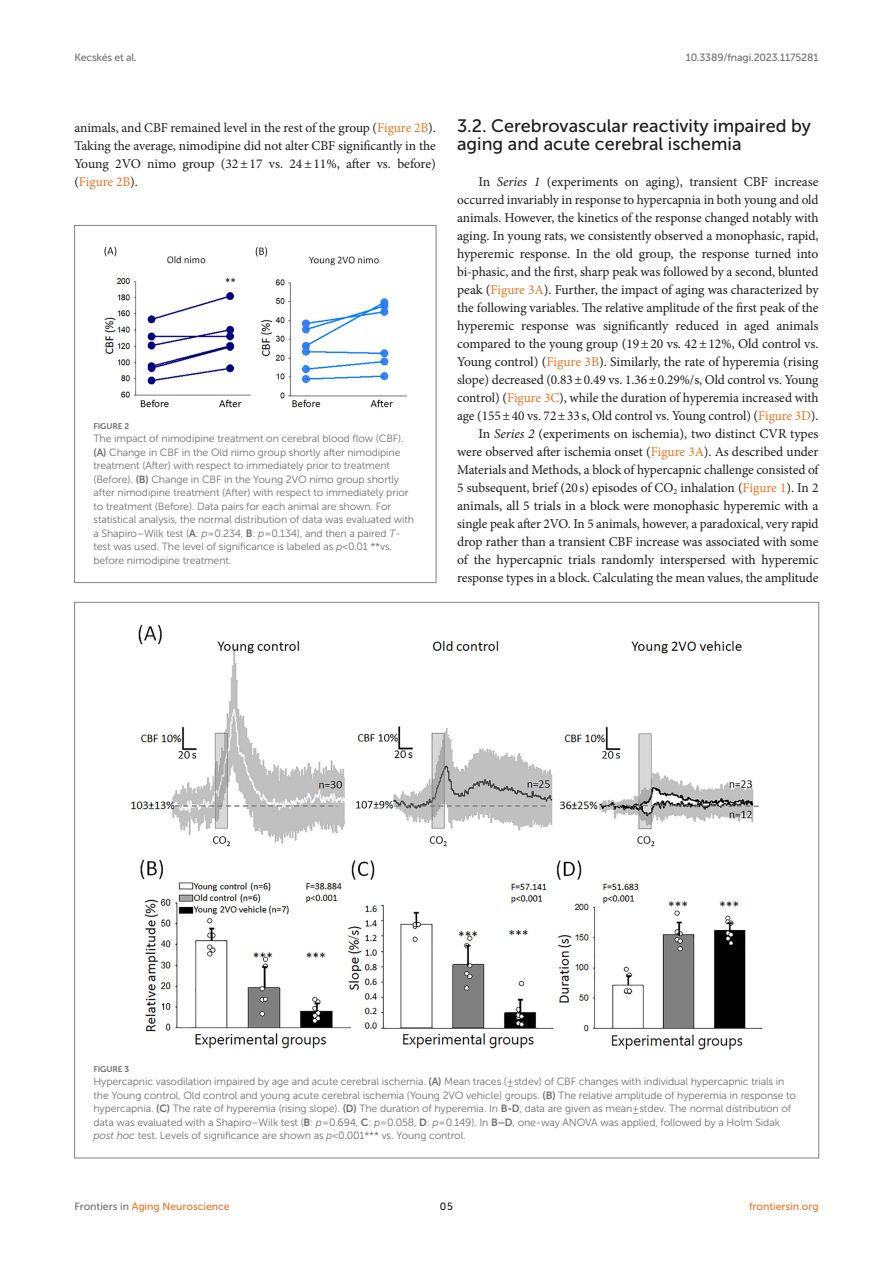
<style>
.page{position:relative;width:893px;height:1263px;background:#fff}
.page>*{position:absolute;margin:0;border:0;box-sizing:border-box;transform-origin:0 0}
.HEAD_2{font:18px/18px "Museo Sans 500";color:#1b1c1b}
.TEXT_FLUSH{font:13.5px/18px "Minion Pro";letter-spacing:-.005em;color:#1b1c1b;text-align:justify}
.TEXT{font:13.5px/18px "Minion Pro";letter-spacing:-.005em;color:#1b1c1b;text-align:justify}
.FIG_LEG{font:10.5px/13.5px "Museo Sans 300";letter-spacing:-.01em;color:#706f70}
.t1{font:10.5px "Museo Sans 500";color:#e87626}
.t2{font:10.5px "Museo Sans 500";letter-spacing:-.015em;color:#706f70}
.t3{font:10.5px "Museo Sans 500";color:#1b1c1b}
.FIG_HD{font:8.25px "Museo Sans 700";letter-spacing:-.01em;color:#706f70}
.s1{color:#e87626}
.s2{font-style:italic}
.s3{font-family:"Museo Sans 700"}
.s4{color:#706f70}
</style>
<div class="page">
<img style="left:104px;top:246px;width:303px;height:162px">
<div style="left:74px;top:225px;width:362px;height:358px;border:1px solid #808285"></div>
<img style="left:131px;top:624px;width:632px;height:426px">
<p class="t2" style="left:74px;top:51px;width:64px">Kecskés et al.</p>
<p class="t2" style="left:686px;top:51px;width:134px">10.3389/fnagi.2023.1175281</p>
<p class="TEXT" style="left:74px;top:119px;width:363px">animals, and CBF remained level in the rest of the group (<span class="s1">Figure 2B</span>).<br>Taking the average, nimodipine did not alter CBF significantly in the Young 2VO nimo group (32±17 vs. 24±11%, after vs. before) (<span class="s1">Figure 2B</span>).</p>
<p class="HEAD_2" style="left:457px;top:117px;width:355px">3.2. Cerebrovascular reactivity impaired by aging and acute cerebral ischemia</p>
<p class="TEXT_FLUSH" style="left:457px;top:173px;width:363px;text-indent:21px">In <span class="s2">Series 1</span> (experiments on aging), transient CBF increase occurred invariably in response to hypercapnia in both young and old animals. However, the kinetics of the response changed notably with aging. In young rats, we consistently observed a monophasic, rapid, hyperemic response. In the old group, the response turned into bi-phasic, and the first, sharp peak was followed by a second, blunted peak (<span class="s1">Figure 3A</span>). Further, the impact of aging was characterized by the following variables. The relative amplitude of the first peak of the hyperemic response was significantly reduced in aged animals compared to the young group (19±20 vs. 42±12%, Old control vs.<br>Young control) (<span class="s1">Figure 3B</span>). Similarly, the rate of hyperemia (rising slope) decreased (0.83±0.49 vs. 1.36±0.29%/s, Old control vs. Young control) (<span class="s1">Figure 3C</span>), while the duration of hyperemia increased with age (155±40 vs. 72±33s, Old control vs. Young control) (<span class="s1">Figure 3D</span>).</p>
<p class="TEXT" style="left:457px;top:425px;width:363px;text-indent:21px">In <span class="s2">Series 2</span> (experiments on ischemia), two distinct CVR types were observed after ischemia onset (<span class="s1">Figure 3A</span>). As described under Materials and Methods, a block of hypercapnic challenge consisted of 5 subsequent, brief (20s) episodes of CO<sub>2</sub> inhalation (<span class="s1">Figure 1</span>). In 2 animals, all 5 trials in a block were monophasic hyperemic with a single peak after 2VO. In 5 animals, however, a paradoxical, very rapid drop rather than a transient CBF increase was associated with some of the hypercapnic trials randomly interspersed with hyperemic response types in a block. Calculating the mean values, the amplitude</p>
<p class="FIG_HD" style="left:94px;top:421px;width:37px">FIGURE 2</p>
<p class="FIG_LEG" style="left:94px;top:432px;width:322px">The impact of nimodipine treatment on cerebral blood flow (CBF). <span class="s3">(A)</span> Change in CBF in the Old nimo group shortly after nimodipine treatment (After) with respect to immediately prior to treatment (Before). <span class="s3">(B)</span> Change in CBF in the Young 2VO nimo group shortly after nimodipine treatment (After) with respect to immediately prior to treatment (Before). Data pairs for each animal are shown. For statistical analysis, the normal distribution of data was evaluated with a Shapiro–Wilk test (<span class="s3">A</span>: <span class="s2">p</span> = 0.234, <span class="s3">B</span>: <span class="s2">p</span> = 0.134), and then a paired <span class="s2">T&shy;</span>test was used. The level of significance is labeled as <span class="s2">p</span> &lt; 0.01 **vs. before nimodipine treatment.</p>
<p class="FIG_HD" style="left:94px;top:1064px;width:37px">FIGURE 3</p>
<p class="FIG_LEG" style="left:94px;top:1075px;width:704px">Hypercapnic vasodilation impaired by age and acute cerebral ischemia. <span class="s3">(A)</span> Mean traces (±stdev) of CBF changes with individual hypercapnic trials in the Young control, Old control and young acute cerebral ischemia (Young 2VO vehicle) groups. <span class="s3">(B)</span> The relative amplitude of hyperemia in response to hypercapnia. <span class="s3">(C)</span> The rate of hyperemia (rising slope). <span class="s3">(D)</span> The duration of hyperemia. In <span class="s3">B-D</span>, data are given as mean ± stdev. The normal distribution of data was evaluated with a Shapiro–Wilk test (<span class="s3">B</span>: <span class="s2">p</span> = 0.694, <span class="s3">C</span>: <span class="s2">p</span> = 0.058, <span class="s3">D</span>: <span class="s2">p</span> = 0.149). In <span class="s3">B–D</span>, one-way ANOVA was applied, followed by a Holm Sidak <span class="s2">post hoc</span> test. Levels of significance are shown as <span class="s2">p</span> &lt; 0.001*** vs. Young control.</p>
<p class="t1" style="left:74px;top:1200px;width:157px"><span class="s4">Frontiers in</span> Aging Neuroscience</p>
<p class="t3" style="left:440px;top:1200px;width:14px">05</p>
<p class="t1" style="left:749px;top:1200px;width:71px">frontiersin.org</p>
</div>
